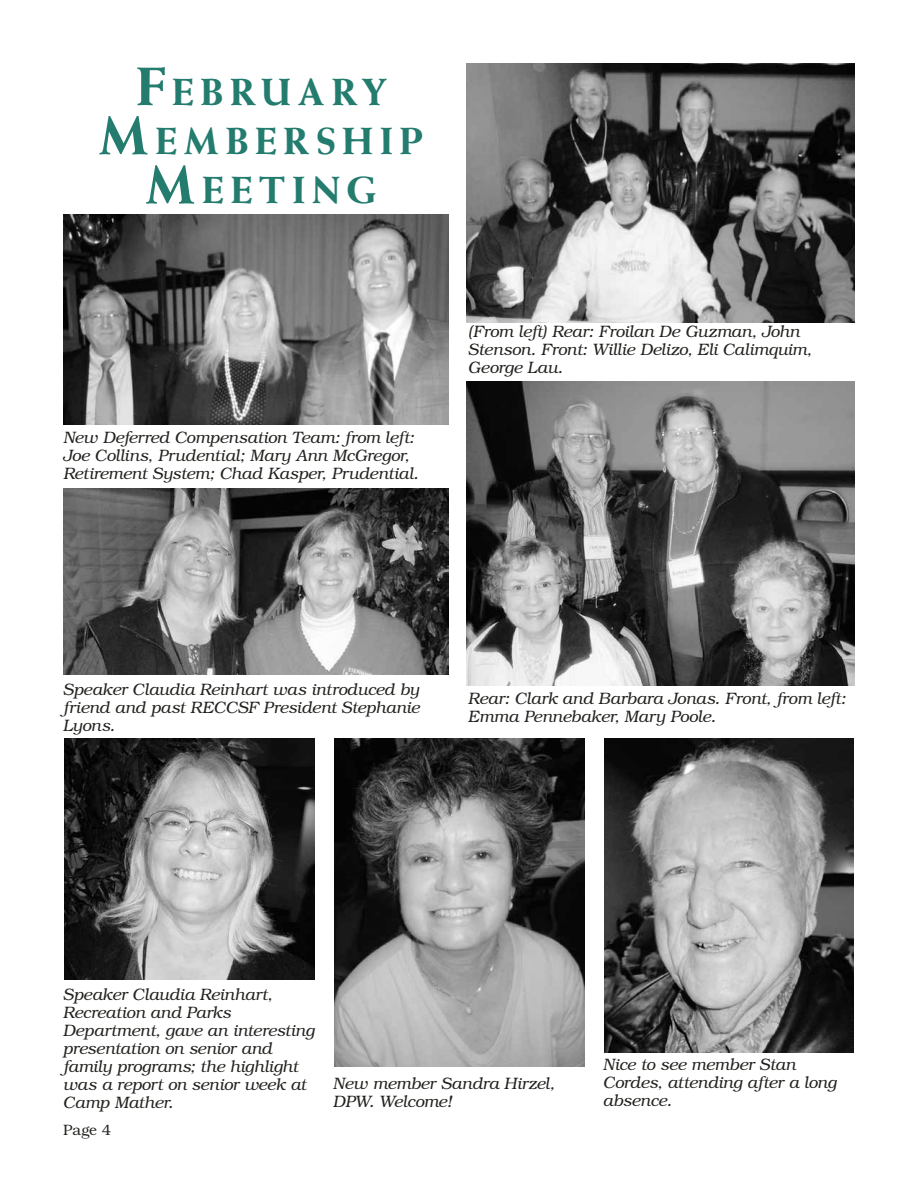
<style>
.page{position:relative;width:918px;height:1188px;background:#fff}
.page>*{position:absolute;margin:0;border:0;box-sizing:border-box;transform-origin:0 0}
.t1{font:800 37.8px/49.2px "Weiss";letter-spacing:.18em;color:#237c6e;text-align:center}
.t2{font:italic 300 16.5px/18px "Bookman Std";letter-spacing:-.005em;color:#20221d}
.t3{font:300 15px "Bookman Std";color:#20221d}
.s1{font-size:54px}
</style>
<div class="page">
<img style="left:64px;top:738px;width:251px;height:241px">
<img style="left:63px;top:214px;width:386px;height:211px">
<img style="left:467px;top:63px;width:388px;height:259px">
<img style="left:467px;top:382px;width:388px;height:304px">
<img style="left:63px;top:489px;width:386px;height:186px">
<img style="left:335px;top:738px;width:250px;height:328px">
<img style="left:604px;top:738px;width:250px;height:315px">
<h1 class="t1" style="left:99px;top:67px;width:326px"><span class="s1">F</span>EBRUARY<br><span class="s1">M</span>EMBERSHIP<br><span class="s1">M</span>EETING</h1>
<p class="t2" style="left:63px;top:429px;width:357px">New Deferred Compensation Team: from left:<br>Joe Collins, Prudential; Mary Ann McGregor,<br>Retirement System; Chad Kasper, Prudential.</p>
<p class="t2" style="left:468px;top:323px;width:345px">(From left) Rear: Froilan De Guzman, John<br>Stenson. Front: Willie Delizo, Eli Calimquim,<br>George Lau.</p>
<p class="t2" style="left:63px;top:680px;width:358px;text-align:justify">Speaker Claudia Reinhart was introduced by friend and past RECCSF President Stephanie Lyons.</p>
<p class="t2" style="left:468px;top:690px;width:379px">Rear: Clark and Barbara Jonas. Front, from left:<br>Emma Pennebaker, Mary Poole.</p>
<p class="t2" style="left:63px;top:985px;width:253px">Speaker Claudia Reinhart,<br>Recreation and Parks<br>Department, gave an interesting presentation on senior and family programs; the highlight was a report on senior week at<br>Camp Mather.</p>
<p class="t3" style="left:63px;top:1122px;width:50px">Page 4</p>
<p class="t2" style="left:333px;top:1075px;width:223px">New member Sandra Hirzel,<br>DPW. Welcome!</p>
<p class="t2" style="left:603px;top:1056px;width:235px">Nice to see member Stan<br>Cordes, attending after a long absence.</p>
</div>
